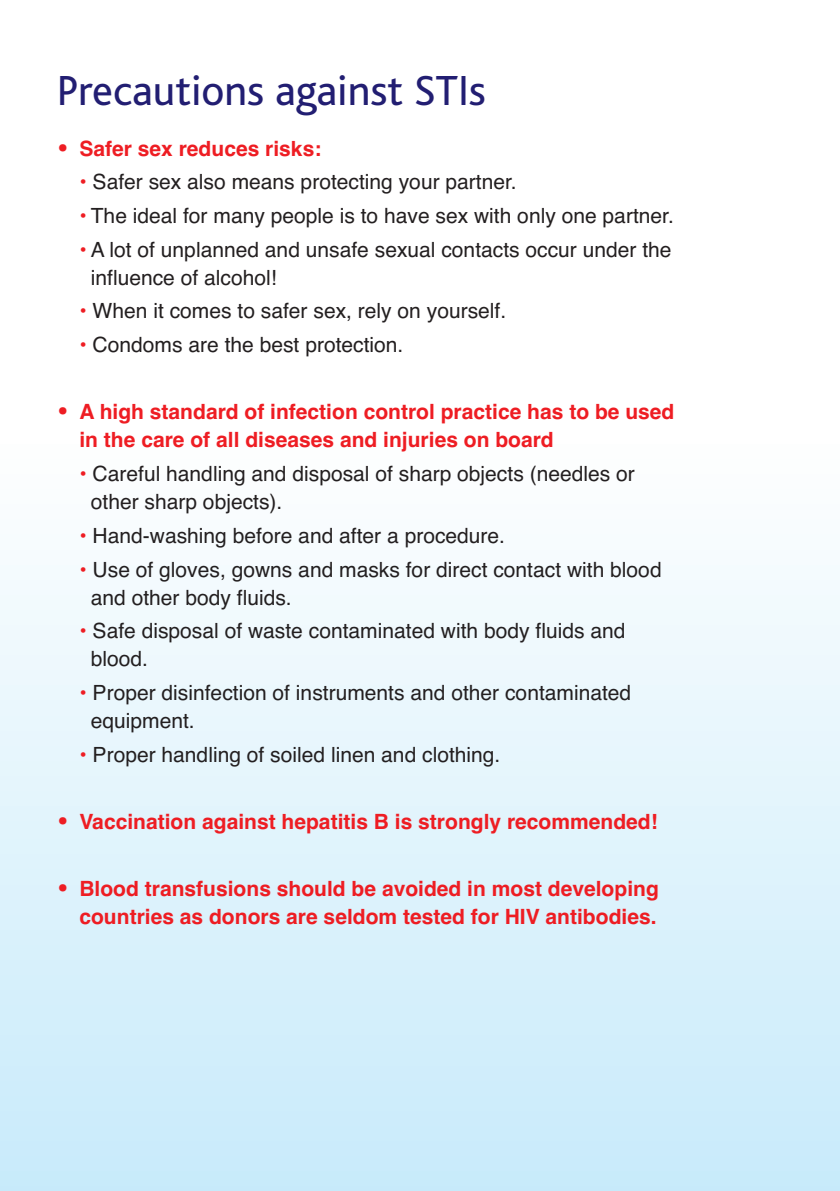
<style>
.page{position:relative;width:840px;height:1191px;background:#fff}
.page>*{position:absolute;margin:0;border:0;box-sizing:border-box;transform-origin:0 0}
.t1{font:44px "Bliss";color:#221e72}
.t2{font:21px/28px "Helvetica";color:#231f20}
.t3{font:700 21px/28px "Helvetica";color:#ee1d23}
.s1{font-size:34px}
.s2{color:#ee1d23}
</style>
<div class="page">
<div style="left:0;top:442px;width:839px;height:749px;background:linear-gradient(to bottom,#fefefe,#c7eafa)"></div>
<h1 class="t1" style="left:57px;top:74px;width:430px">Precautions against STIs</h1>
<p class="t3" style="left:57px;top:136px;width:266px"><span class="s1">•</span> Safer sex reduces risks:</p>
<p class="t2" style="left:79px;top:170px;width:438px"><span class="s2">•</span> Safer sex also means protecting your partner.</p>
<p class="t2" style="left:79px;top:204px;width:595px"><span class="s2">•</span> The ideal for many people is to have sex with only one partner.</p>
<p class="t2" style="left:91px;top:237px;width:582px;text-indent:-11px"><span class="s2">•</span> A lot of unplanned and unsafe sexual contacts occur under the influence of alcohol!</p>
<p class="t2" style="left:79px;top:299px;width:428px"><span class="s2">•</span> When it comes to safer sex, rely on yourself.</p>
<p class="t2" style="left:79px;top:333px;width:325px"><span class="s2">•</span> Condoms are the best protection.</p>
<p class="t3" style="left:79px;top:400px;width:596px;text-indent:-23px"><span class="s1">•</span> A high standard of infection control practice has to be used in the care of all diseases and injuries on board</p>
<p class="t2" style="left:91px;top:462px;width:545px;text-indent:-11px"><span class="s2">•</span> Careful handling and disposal of sharp objects (needles or other sharp objects).</p>
<p class="t2" style="left:79px;top:523px;width:427px"><span class="s2">•</span> Hand-washing before and after a procedure.</p>
<p class="t2" style="left:91px;top:557px;width:572px;text-indent:-11px"><span class="s2">•</span> Use of gloves, gowns and masks for direct contact with blood and other body fluids.</p>
<p class="t2" style="left:91px;top:619px;width:536px;text-indent:-11px"><span class="s2">•</span> Safe disposal of waste contaminated with body fluids and blood.</p>
<p class="t2" style="left:91px;top:680px;width:541px;text-indent:-11px"><span class="s2">•</span> Proper disinfection of instruments and other contaminated equipment.</p>
<p class="t2" style="left:79px;top:742px;width:422px"><span class="s2">•</span> Proper handling of soiled linen and clothing.</p>
<p class="t3" style="left:57px;top:809px;width:602px"><span class="s1">•</span> Vaccination against hepatitis B is strongly recommended!</p>
<p class="t3" style="left:57px;top:877px;width:603px;text-align:right"><span class="s1">•</span> Blood transfusions should be avoided in most developing countries as donors are seldom tested for HIV antibodies.</p>
</div>
